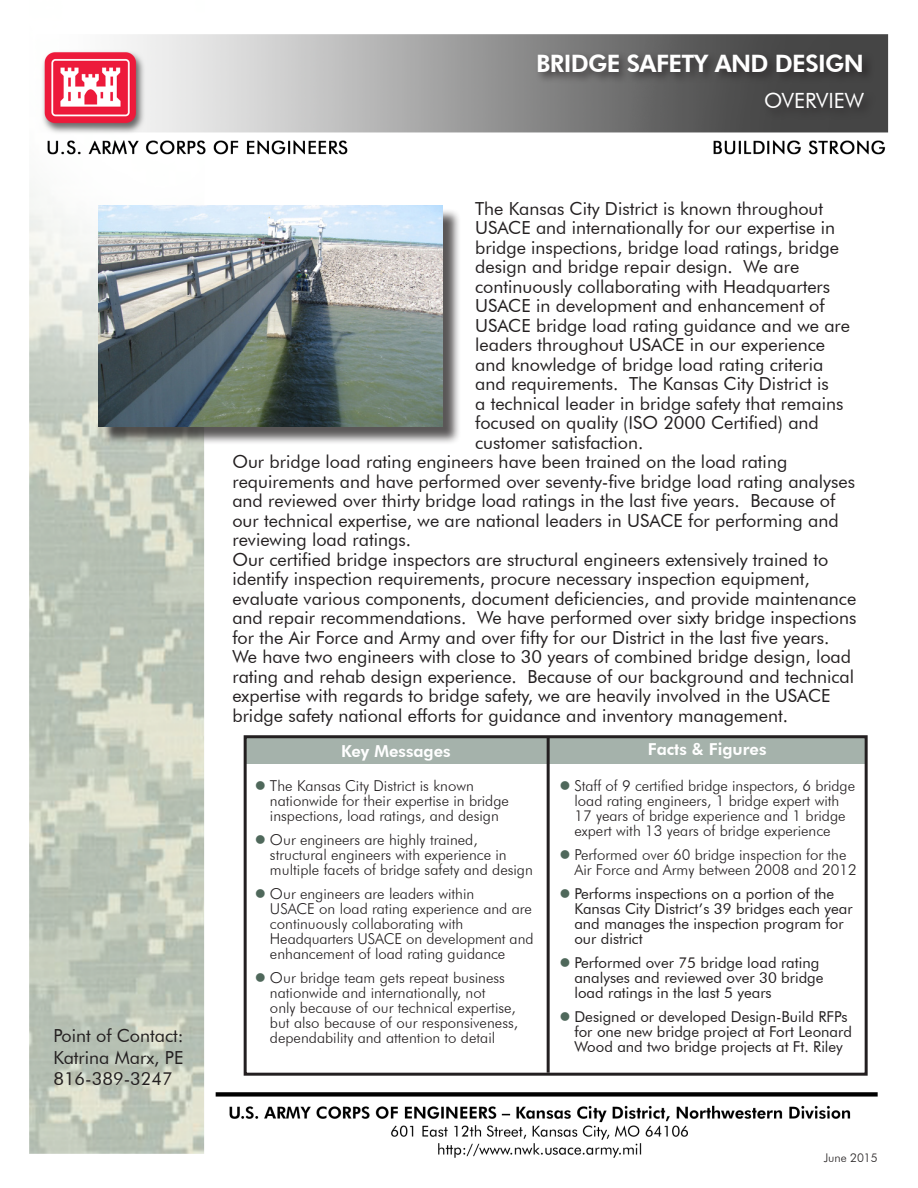
<style>
.page{position:relative;width:918px;height:1188px;background:#fff}
.page>*{position:absolute;margin:0;border:0;box-sizing:border-box;transform-origin:0 0}
.t1{font:800 24px "Futura BT";letter-spacing:-.025em;color:#fff}
.t2{font:21px "Futura BT";color:#fff}
.t3{font:18px/19.5px "Futura BT";color:#231f20}
.t4{font:800 16.5px "Futura BT";color:#fff}
.t5{font:300 15px/15px "Futura BT";color:#231f20}
.t6{font:15px/15px "Futura BT";color:#231f20}
.t7{font:300 12px "Futura BT";color:#231f20}
.s1{color:#4f685b}
</style>
<div class="page">
<img style="left:29px;top:34px;width:860px;height:1124px">
<div style="left:534px;top:51px;width:342px;height:70px;background:#231f20;opacity:.75"></div>
<div style="left:245px;top:737px;width:621px;height:27px;background:#a5b2ab"></div>
<hr style="left:547px;top:737px;width:3px;height:336px;background:#231f20">
<div style="left:101px;top:208px;width:360px;height:237px;background:#231f20;opacity:.75"></div>
<img style="left:98px;top:206px;width:344px;height:220px">
<div style="left:244px;top:735px;width:624px;height:341px;border:3px solid #231f20"></div>
<svg style="left:571px;top:860px;width:15px;height:1px"></svg>
<svg style="left:571px;top:899px;width:15px;height:1px"></svg>
<svg style="left:571px;top:968px;width:15px;height:1px"></svg>
<svg style="left:571px;top:1022px;width:15px;height:1px"></svg>
<svg style="left:266px;top:791px;width:15px;height:1px"></svg>
<svg style="left:266px;top:845px;width:15px;height:1px"></svg>
<svg style="left:266px;top:899px;width:15px;height:1px"></svg>
<svg style="left:266px;top:983px;width:15px;height:1px"></svg>
<p class="t1" style="left:536px;top:49px;width:329px">BRIDGE SAFETY AND DESIGN</p>
<p class="t2" style="left:764px;top:88px;width:101px">OVERVIEW</p>
<p class="t3" style="left:475px;top:199px;width:377px">The Kansas City District is known throughout USACE and internationally for our expertise in bridge inspections, bridge load ratings, bridge design and bridge repair design. We are continuously collaborating with Headquarters USACE in development and enhancement of USACE bridge load rating guidance and we are leaders throughout USACE in our experience and knowledge of bridge load rating criteria and requirements. The Kansas City District is<br>a technical leader in bridge safety that remains focused on quality (ISO 2000 Certified) and customer satisfaction.</p>
<p class="t3" style="left:232px;top:452px;width:624px">Our bridge load rating engineers have been trained on the load rating requirements and have performed over seventy-five bridge load rating analyses and reviewed over thirty bridge load ratings in the last five years. Because of our technical expertise, we are national leaders in USACE for performing and reviewing load ratings.</p>
<p class="t3" style="left:232px;top:550px;width:626px">Our certified bridge inspectors are structural engineers extensively trained to identify inspection requirements, procure necessary inspection equipment, evaluate various components, document deficiencies, and provide maintenance and repair recommendations. We have performed over sixty bridge inspections for the Air Force and Army and over fifty for our District in the last five years.</p>
<p class="t3" style="left:232px;top:647px;width:623px">We have two engineers with close to 30 years of combined bridge design, load rating and rehab design experience. Because of our background and technical expertise with regards to bridge safety, we are heavily involved in the USACE bridge safety national efforts for guidance and inventory management.</p>
<p class="t4" style="left:341px;top:741px;width:111px">Key Messages</p>
<p class="t4" style="left:648px;top:739px;width:120px">Facts &amp; Figures</p>
<p class="t5" style="left:270px;top:778px;width:241px;text-indent:-15px"><span class="s1">●</span> The Kansas City District is known nationwide for their expertise in bridge inspections, load ratings, and design</p>
<p class="t5" style="left:270px;top:832px;width:264px;text-indent:-15px"><span class="s1">●</span> Our engineers are highly trained, structural engineers with experience in multiple facets of bridge safety and design</p>
<p class="t5" style="left:270px;top:886px;width:265px;text-indent:-15px"><span class="s1">●</span> Our engineers are leaders within<br>USACE on load rating experience and are continuously collaborating with Headquarters USACE on development and enhancement of load rating guidance</p>
<p class="t5" style="left:270px;top:970px;width:250px;text-indent:-15px"><span class="s1">●</span> Our bridge team gets repeat business nationwide and internationally, not<br>only because of our technical expertise, but also because of our responsiveness,</p>
<p class="t5" style="left:574px;top:778px;width:282px;text-indent:-15px"><span class="s1">●</span> Staff of 9 certified bridge inspectors, 6 bridge load rating engineers, 1 bridge expert with 17 years of bridge experience and 1 bridge expert with 13 years of bridge experience</p>
<p class="t5" style="left:574px;top:847px;width:284px;text-indent:-15px"><span class="s1">●</span> Performed over 60 bridge inspection for the<br>Air Force and Army between 2008 and 2012</p>
<p class="t6" style="left:574px;top:886px;width:280px;text-indent:-15px"><span class="s1">●</span> Performs inspections on a portion of the Kansas City District’s 39 bridges each year and manages the inspection program for our district</p>
<p class="t6" style="left:574px;top:955px;width:251px;text-indent:-15px"><span class="s1">●</span> Performed over 75 bridge load rating analyses and reviewed over 30 bridge load ratings in the last 5 years</p>
<p class="t6" style="left:574px;top:1009px;width:279px;text-indent:-15px"><span class="s1">●</span> Designed or developed Design-Build RFPs for one new bridge project at Fort Leonard<br>Wood and two bridge projects at Ft. Riley</p>
<p class="t3" style="left:53px;top:1026px;width:132px">Point of Contact:</p>
<p class="t5" style="left:270px;top:1030px;width:227px">dependability and attention to detail</p>
<p class="t3" style="left:53px;top:1047px;width:132px">Katrina Marx, PE</p>
<p class="t3" style="left:53px;top:1069px;width:121px">816-389-3247</p>
<p class="t7" style="left:824px;top:1151px;width:56px">June 2015</p>
</div>
